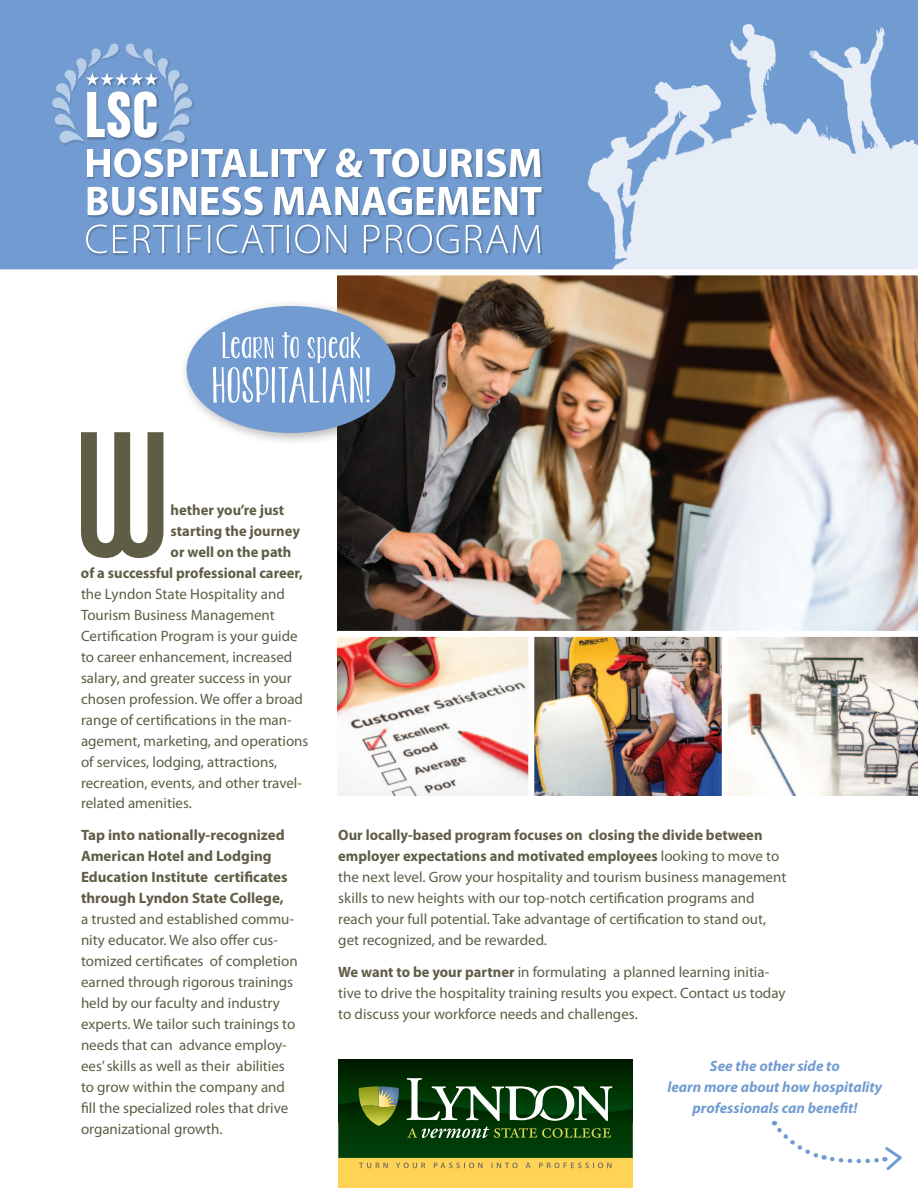
<style>
.page{position:relative;width:918px;height:1188px;background:#fff}
.page>*{position:absolute;margin:0;border:0;box-sizing:border-box;transform-origin:0 0}
.t1{font:190.65px "Chalet Comprime Cologne Seventy";color:#5f5d46}
.t2{font:15px/21px "Myriad Pro";color:#5f5d46}
.t3{font:700 15px/21px "Myriad Pro";color:#5f5d46}
.t4{font:italic 700 15px/21px "Myriad Pro";color:#729cd1;text-align:center}
.s1{font-weight:700}
</style>
<div class="page">
<img style="left:338px;top:275px;width:580px;height:356px">
<img style="left:338px;top:637px;width:190px;height:159px">
<img style="left:534px;top:637px;width:384px;height:159px">
<div style="left:0;top:0;width:918px;height:272px;background:#729cd1"></div>
<img style="left:588px;top:24px;width:330px;height:245px">
<div style="left:0;top:269px;width:918px;height:6px;background:#fff"></div>
<div style="left:722px;top:634px;width:6px;height:173px;background:#fff"></div>
<div style="left:338px;top:1158px;width:295px;height:30px;background:#fed356"></div>
<div style="left:338px;top:1060px;width:295px;height:63px;background:#002000"></div>
<svg style="left:338px;top:1078px;width:295px;height:90px"></svg>
<svg style="left:773px;top:1121px;width:129px;height:49px"></svg>
<div style="left:179px;top:299px;width:229px;height:147px;background:#231f20;opacity:.34"></div>
<div style="left:187px;top:306px;width:208px;height:127px;background:#729cd1;border-radius:50%"></div>
<svg style="left:213px;top:332px;width:157px;height:71px"></svg>
<div style="left:86px;top:149px;width:458px;height:107px;background:#231f20;opacity:.3"></div>
<svg style="left:86px;top:149px;width:456px;height:104px"></svg>
<svg style="left:52px;top:43px;width:141px;height:102px"></svg>
<h1 class="t1" style="left:74px;top:388px;width:98px">W</h1>
<p class="t3" style="left:171px;top:498px;width:115px">hether you’re just</p>
<p class="t3" style="left:171px;top:519px;width:131px">starting the journey</p>
<p class="t3" style="left:171px;top:540px;width:122px">or well on the path</p>
<p class="t3" style="left:81px;top:561px;width:223px">of a successful professional career,</p>
<p class="t2" style="left:81px;top:583px;width:229px">the Lyndon State Hospitality and Tourism Business Management Certification Program is your guide to career enhancement, increased salary, and greater success in your chosen profession. We offer a broad range of certifications in the man&shy;agement, marketing, and operations of services, lodging, attractions, recreation, events, and other travel&shy;related amenities.</p>
<p class="t3" style="left:81px;top:824px;width:208px">Tap into nationally-recognized<br>American Hotel and Lodging<br>Education Institute certificates through Lyndon State College,</p>
<p class="t2" style="left:81px;top:908px;width:218px">a trusted and established commu&shy;nity educator. We also offer cus&shy;tomized certificates of completion earned through rigorous trainings held by our faculty and industry experts. We tailor such trainings to needs that can advance employ&shy;ees’ skills as well as their abilities to grow within the company and fill the specialized roles that drive organizational growth.</p>
<p class="t2" style="left:338px;top:824px;width:450px"><span class="s1">Our locally-based program focuses on closing the divide between employer expectations and motivated employees</span> looking to move to the next level. Grow your hospitality and tourism business management skills to new heights with our top-notch certification programs and reach your full potential. Take advantage of certification to stand out, get recognized, and be rewarded.</p>
<p class="t2" style="left:338px;top:961px;width:449px"><span class="s1">We want to be your partner</span> in formulating a planned learning initia&shy;tive to drive the hospitality training results you expect. Contact us today to discuss your workforce needs and challenges.</p>
<p class="t4" style="left:667px;top:1055px;width:217px">See the other side to<br>learn more about how hospitality professionals can benefit!</p>
</div>
